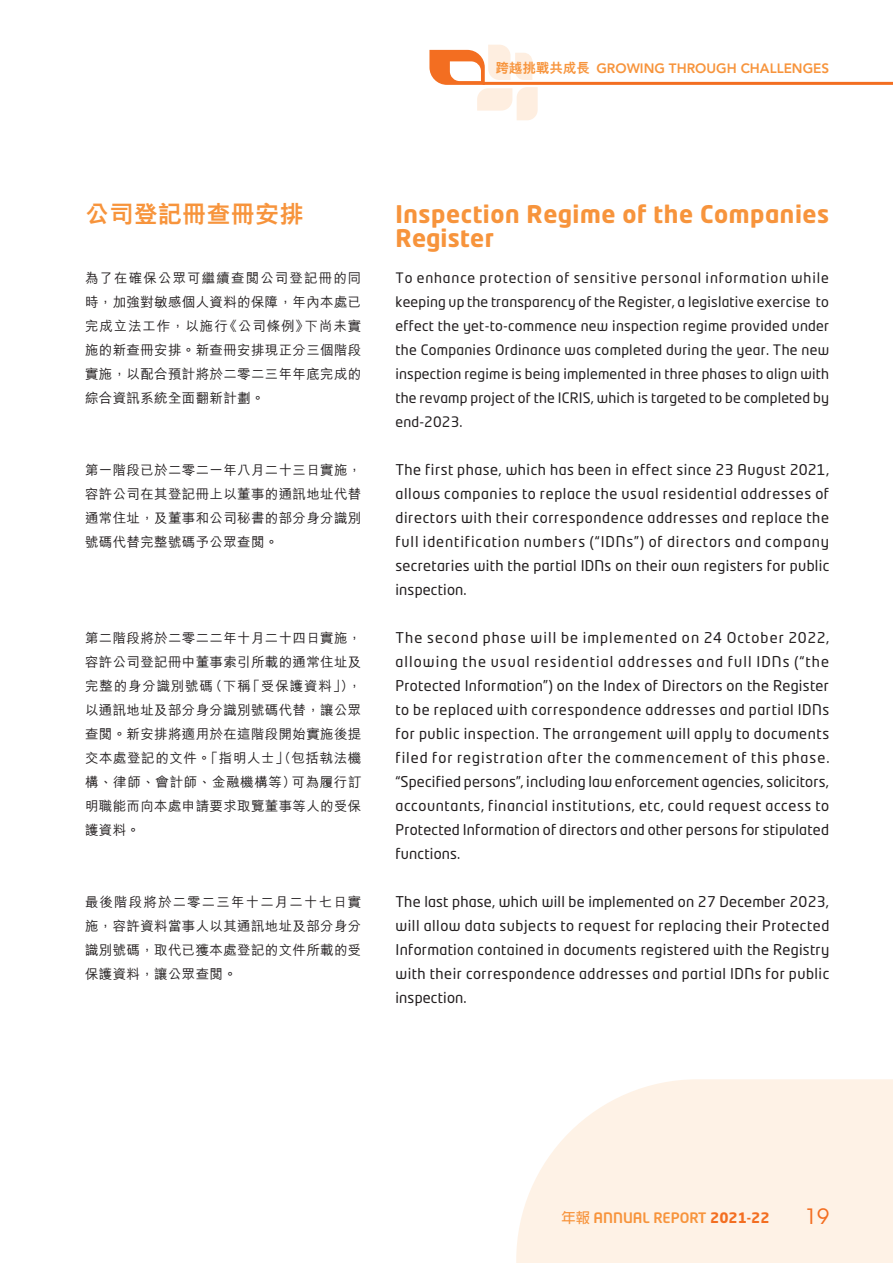
<style>
.page{position:relative;width:893px;height:1263px;background:#fff}
.page>*{position:absolute;margin:0;border:0;box-sizing:border-box;transform-origin:0 0}
.t1{font:700 24px/24px "Neo Tech Pro";letter-spacing:.025em;color:#f7943c}
.t2{font:800 24px "M Hei HK";letter-spacing:.015em;color:#f7943c}
.t3{font:21px "ITC Avant Garde Std";color:#f36e21}
.t4{font:14.7px/24px "Neo Tech Pro";letter-spacing:.02em;color:#231f20;text-align:justify}
.t5{font:14.25px/24px "Neo Tech Pro";letter-spacing:.01em;color:#231f20;text-align:justify}
.t6{font:500 14.25px "Neo Tech Pro";color:#f7943c}
.t7{font:500 13.5px/24px "M Hei HK";letter-spacing:.025em;color:#231f20;text-align:justify}
.t8{font:800 13.5px "Avenir LT Std";color:#f7943c}
.t9{font:800 13.5px "M Hei HK";color:#f7943c}
.s1{font-family:"Adobe Fan Heiti Std";font-weight:700}
.s2{font-weight:700;color:#f36e21}
</style>
<div class="page">
<svg style="left:516px;top:1079px;width:377px;height:184px;fill:#fef2e6"></svg>
<svg style="left:429px;top:45px;width:109px;height:75px"></svg>
<hr style="left:483px;top:82px;width:410px;height:3px;background:#f36e21">
<p class="t9" style="left:495px;top:61px;width:96px">跨越挑戰共成長</p>
<p class="t8" style="left:596px;top:60px;width:234px">GROWING THROUGH CHALLENGES</p>
<h1 class="t2" style="left:85px;top:202px;width:220px">公司登記冊查冊安排</h1>
<p class="t7" style="left:85px;top:265px;width:278px">為了在確保公眾可繼續查閱公司登記冊的同時，加強對敏感個人資料的保障，年內本處已完成立法工作，以施行《公司條例》下尚未實施的新查冊安排。新查冊安排現正分三個階段實施，以配合預計將於二零二三年年底完成的綜合資訊系統全面翻新計劃。</p>
<p class="t7" style="left:85px;top:457px;width:278px">第一階段已於二零二一年八月二十三日實施，容許公司在其登記冊上以董事的通訊地址代替通常住址，及董事和公司秘書的部分身分識別號碼代替完整號碼予公眾查閱。</p>
<p class="t7" style="left:85px;top:625px;width:278px">第二階段將於二零二二年十月二十四日實施，容許公司登記冊中董事索引所載的通常住址及完整的身分識別號碼（下稱「受保護資料」），以通訊地址及部分身分識別號碼代替，讓公眾查閱。新安排將適用於在這階段開始實施後提交本處登記的文件。「指明人士」（包括執法機構、律師、會計師、金融機構等）可為履行訂明職能而向本處申請要求取覽董事等人的受保護資料。</p>
<p class="t7" style="left:85px;top:889px;width:278px">最後階段將於二零二三年十二月二十七日實施，容許資料當事人以其通訊地址及部分身分識別號碼，取代已獲本處登記的文件所載的受保護資料，讓公眾查閱。</p>
<h2 class="t1" style="left:395px;top:201px;width:435px">Inspection Regime of the Companies<br>Register</h2>
<p class="t5" style="left:395px;top:266px;width:435px">To enhance protection of sensitive personal information while keeping up the transparency of the Register, a legislative exercise to effect the yet-to-commence new inspection regime provided under the Companies Ordinance was completed during the year. The new inspection regime is being implemented in three phases to align with the revamp project of the ICRIS, which is targeted to be completed by end-2023.</p>
<p class="t4" style="left:395px;top:458px;width:435px">The first phase, which has been in effect since 23 August 2021, allows companies to replace the usual residential addresses of directors with their correspondence addresses and replace the full identification numbers (“IDNs”) of directors and company secretaries with the partial IDNs on their own registers for public inspection.</p>
<p class="t4" style="left:395px;top:626px;width:435px">The second phase will be implemented on 24 October 2022, allowing the usual residential addresses and full IDNs (“the Protected Information”) on the Index of Directors on the Register to be replaced with correspondence addresses and partial IDNs for public inspection. The arrangement will apply to documents filed for registration after the commencement of this phase. “Specified persons”, including law enforcement agencies, solicitors, accountants, financial institutions, etc, could request access to Protected Information of directors and other persons for stipulated functions.</p>
<p class="t4" style="left:395px;top:890px;width:435px">The last phase, which will be implemented on 27 December 2023, will allow data subjects to request for replacing their Protected Information contained in documents registered with the Registry with their correspondence addresses and partial IDNs for public inspection.</p>
<p class="t6" style="left:561px;top:1208px;width:210px"><span class="s1">年報</span> ANNUAL REPORT <span class="s2">2021-22</span></p>
<h2 class="t3" style="left:805px;top:1203px;width:26px">19</h2>
</div>
